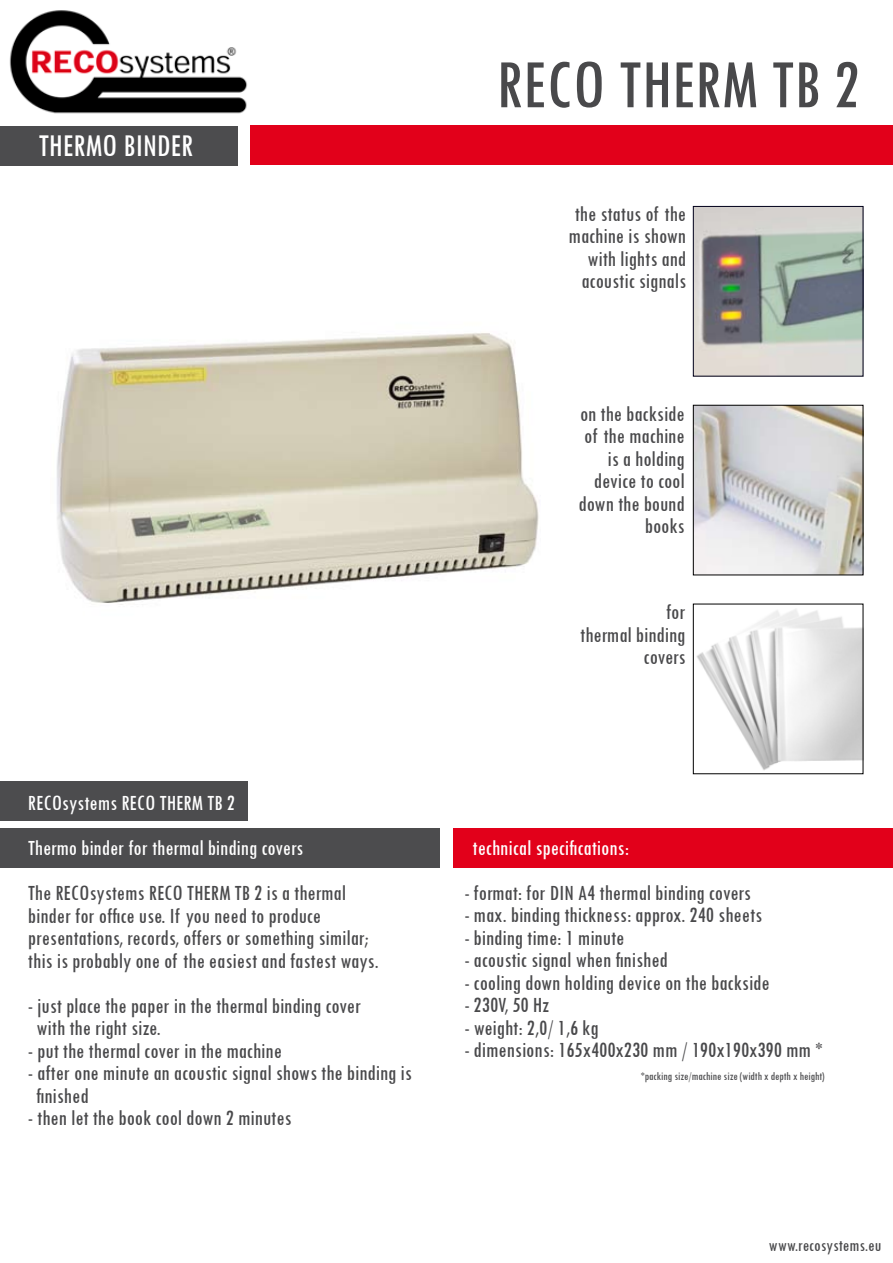
<style>
.page{position:relative;width:893px;height:1263px;background:#fff}
.page>*{position:absolute;margin:0;border:0;box-sizing:border-box;transform-origin:0 0}
.t1{font:condensed 72px "Tw Cen";color:#49494b}
.t2{font:condensed 33px "Tw Cen";color:#fff}
.t3{font:condensed 22.5px/22.5px "Tw Cen";color:#49494b;text-align:right}
.t4{font:condensed 22.5px/45px "Tw Cen";color:#fff}
.t5{font:condensed 18px "Tw Cen";color:#49494b}
.t6{font:condensed 12px "Tw Cen";color:#49494b}
</style>
<div class="page">
<img style="left:57px;top:333px;width:482px;height:272px">
<div style="left:0;top:126px;width:237px;height:40px;background:#4c4c4e"></div>
<div style="left:454px;top:828px;width:439px;height:39px;background:#e2001a"></div>
<div style="left:0;top:828px;width:439px;height:39px;background:#4c4c4e"></div>
<div style="left:0;top:781px;width:248px;height:40px;background:#4c4c4e"></div>
<img style="left:695px;top:208px;width:166px;height:166px">
<div style="left:693px;top:206px;width:170px;height:170px;border:1px solid #00001a"></div>
<img style="left:695px;top:407px;width:166px;height:166px">
<div style="left:693px;top:405px;width:170px;height:170px;border:1px solid #000"></div>
<img style="left:696px;top:609px;width:165px;height:161px">
<div style="left:250px;top:125px;width:643px;height:40px;background:#e2001a"></div>
<img style="left:9px;top:10px;width:239px;height:104px">
<h2 class="t2" style="left:38px;top:126px;width:156px">THERMO BINDER</h2>
<p class="t4" style="left:28px;top:780px;width:277px">RECOsystems RECO THERM TB 2<br>Thermo binder for thermal binding covers</p>
<p class="t3" style="left:28px;top:881px;width:352px;text-align:left">The RECOsystems RECO THERM TB 2 is a thermal binder for office use. If you need to produce presentations, records, offers or something similar; this is probably one of the easiest and fastest ways.</p>
<p class="t3" style="left:36px;top:994px;width:326px;text-align:left;text-indent:-8px">- just place the paper in the thermal binding cover with the right size.</p>
<p class="t3" style="left:28px;top:1039px;width:255px">- put the thermal cover in the machine</p>
<p class="t3" style="left:36px;top:1061px;width:377px;text-align:left;text-indent:-8px">- after one minute an acoustic signal shows the binding is finished</p>
<p class="t3" style="left:28px;top:1106px;width:265px">- then let the book cool down 2 minutes</p>
<h1 class="t1" style="left:496px;top:41px;width:365px">RECO THERM TB 2</h1>
<p class="t3" style="left:569px;top:202px;width:119px">the status of the machine is shown with lights and acoustic signals</p>
<p class="t3" style="left:578px;top:402px;width:108px">on the backside of the machine is a holding device to cool down the bound books</p>
<p class="t3" style="left:580px;top:600px;width:107px">for<br>thermal binding covers</p>
<p class="t4" style="left:473px;top:825px;width:158px">technical specifications:</p>
<p class="t3" style="left:464px;top:881px;width:288px">- format: for DIN A4 thermal binding covers</p>
<p class="t3" style="left:464px;top:903px;width:299px">- max. binding thickness: approx. 240 sheets</p>
<p class="t3" style="left:464px;top:926px;width:161px">- binding time: 1 minute</p>
<p class="t3" style="left:464px;top:948px;width:205px">- acoustic signal when finished</p>
<p class="t3" style="left:464px;top:971px;width:307px">- cooling down holding device on the backside</p>
<p class="t3" style="left:464px;top:993px;width:87px">- 230V, 50 Hz</p>
<p class="t3" style="left:464px;top:1016px;width:136px">- weight: 2,0/ 1,6 kg</p>
<p class="t3" style="left:464px;top:1038px;width:360px">- dimensions: 165x400x230 mm / 190x190x390 mm *</p>
<p class="t6" style="left:641px;top:1069px;width:185px">*packing size/machine size (width x depth x height)</p>
<p class="t5" style="left:769px;top:1235px;width:114px">www.recosystems.eu</p>
</div>
